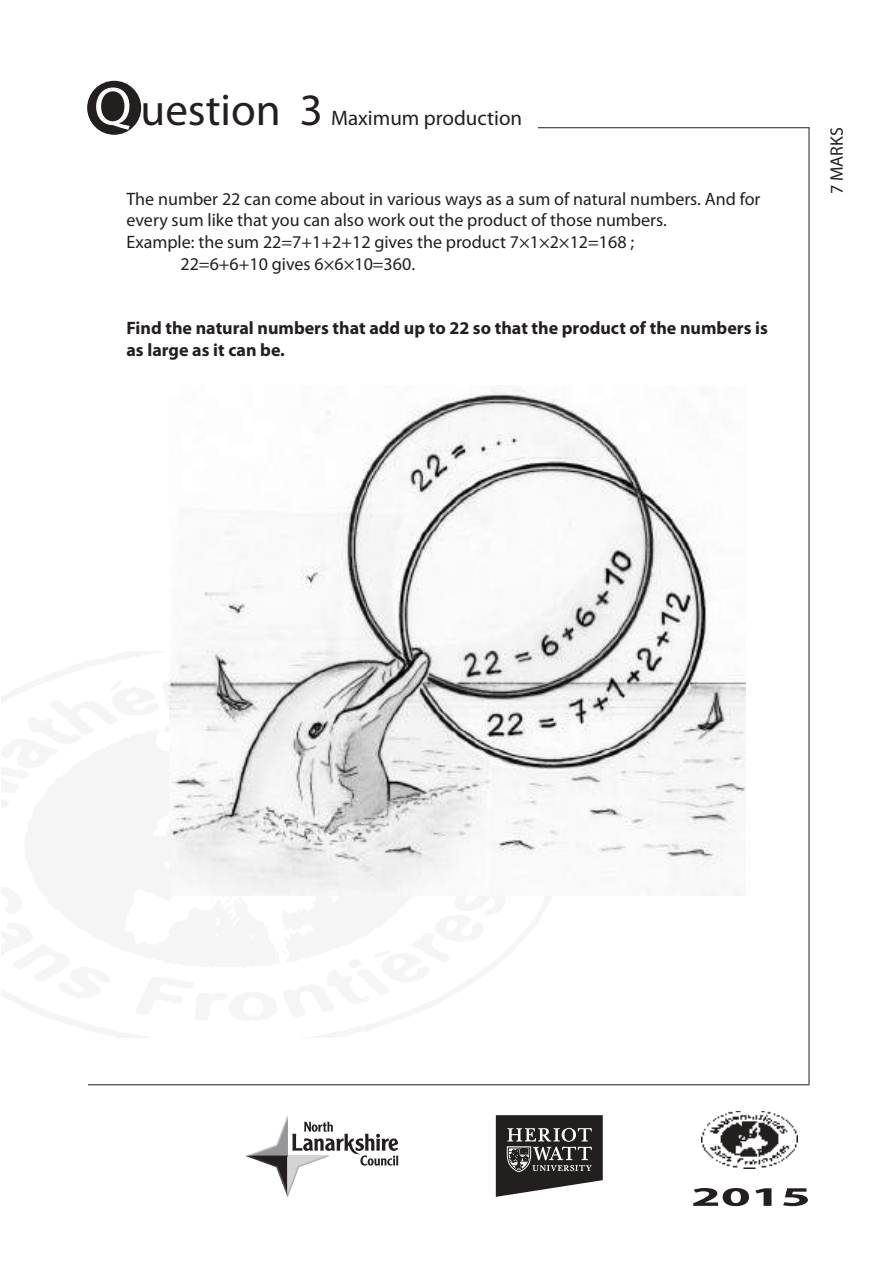
<style>
.page{position:relative;width:893px;height:1263px;background:#fff}
.page>*{position:absolute;margin:0;border:0;box-sizing:border-box;transform-origin:0 0}
.t1{font:45px "Myriad Pro";color:#241f1f}
.t2{font:700 27px "Myriad Pro";color:#241f1f;scale:2 1}
.t3{font:21px "Myriad Pro";color:#241f1f}
.t4{font:18px "Myriad Pro";color:#241f1f}
.t5{font:700 18px/21.6px "Myriad Pro";color:#241f1f}
.s1{font-size:54px;color:#fff}
.s2{font-size:45px}
</style>
<div class="page">
<hr style="left:809px;top:128px;width:1px;height:957px;background:#241f1f">
<img style="left:701px;top:1111px;width:96px;height:57px">
<hr style="left:88px;top:1084px;width:721px;height:1px;background:#241f1f">
<div style="left:87px;top:81px;width:54px;height:54px;background:#241f1f;border-radius:50%"></div>
<svg style="left:245px;top:1115px;width:153px;height:82px"></svg>
<svg style="left:495px;top:1115px;width:108px;height:82px;background:#565252"></svg>
<hr style="left:538px;top:127px;width:272px;height:1px;background:#241f1f">
<img style="left:169px;top:387px;width:576px;height:508px">
<h1 class="t1" style="left:94px;top:85px;width:188px"><span class="s1">Q</span> uestion</h1>
<p class="t3" style="left:300px;top:107px;width:224px"><span class="s2">3</span> Maximum production</p>
<p class="t4" style="left:126px;top:189px;width:635px">The number 22 can come about in various ways as a sum of natural numbers. And for</p>
<p class="t4" style="left:126px;top:211px;width:542px">every sum like that you can also work out the product of those numbers.</p>
<p class="t4" style="left:126px;top:232px;width:509px">Example: the sum 22=7+1+2+12 gives the product 7×1×2×12=168 ;</p>
<p class="t4" style="left:180px;top:254px;width:236px">22=6+6+10 gives 6×6×10=360.</p>
<p class="t5" style="left:126px;top:318px;width:643px">Find the natural numbers that add up to 22 so that the product of the numbers is as large as it can be.</p>
<p class="t4" style="left:827px;top:194px;width:68px;rotate:-90deg">7 MARKS</p>
<h2 class="t2" style="left:691px;top:1181px;width:61px">2015</h2>
</div>
